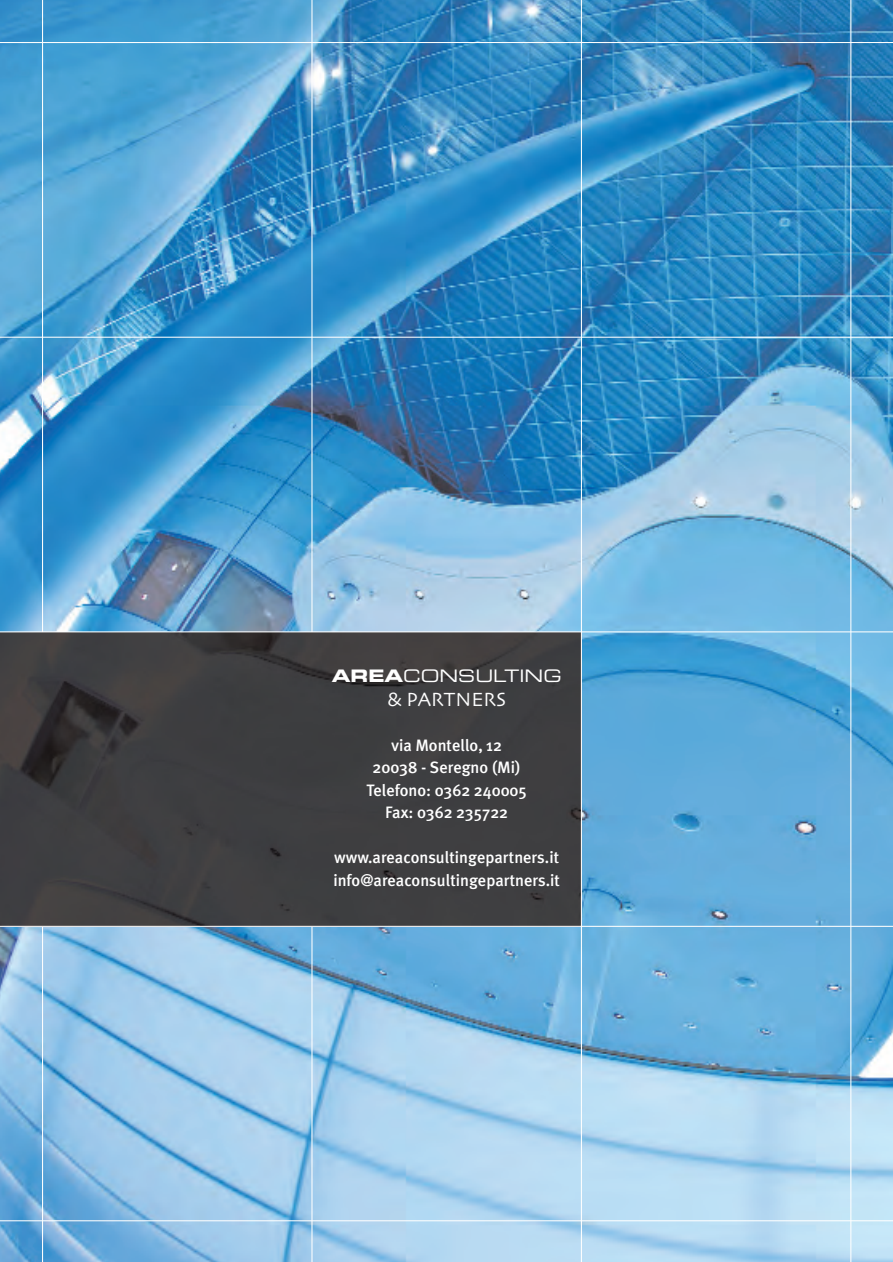
<style>
.page{position:relative;width:893px;height:1262px;background:#fff}
.page>*{position:absolute;margin:0;border:0;box-sizing:border-box;transform-origin:0 0}
.t1{font:20.1px "Skia";color:#fff}
.t2{font:17.25px "Eurostile Extended Two";color:#fff}
.t3{font:500 16.5px/22.5px "Meta Plus";color:#fff;text-align:center}
.s1{font-family:"Eurostile Bold Extended Two"}
</style>
<div class="page">
<img style="left:0;top:0;width:892px;height:1261px">
<hr style="left:42px;top:0;width:1px;height:1261px;background:#fff">
<hr style="left:311px;top:0;width:1px;height:1261px;background:#fff">
<img style="left:0;top:632px;width:581px;height:293px">
<hr style="left:581px;top:0;width:1px;height:1261px;background:#fff">
<hr style="left:0;top:42px;width:892px;height:1px;background:#fff">
<hr style="left:850px;top:0;width:1px;height:1261px;background:#fff">
<hr style="left:0;top:631px;width:892px;height:1px;background:#fff">
<hr style="left:0;top:337px;width:892px;height:1px;background:#fff">
<hr style="left:0;top:925px;width:892px;height:2px;background:#fff">
<hr style="left:0;top:1220px;width:892px;height:1px;background:#fff">
<p class="t2" style="left:332px;top:669px;width:231px"><span class="s1">AREA</span>CONSULTING</p>
<p class="t1" style="left:387px;top:691px;width:121px">&amp; PARTNERS</p>
<p class="t3" style="left:366px;top:735px;width:162px">via Montello, 12<br>20038 - Seregno (Mi)<br>Telefono: 0362 240005<br>Fax: 0362 235722</p>
<p class="t3" style="left:333px;top:848px;width:228px;text-align:left">www.areaconsultingepartners.it info@areaconsultingepartners.it</p>
</div>
